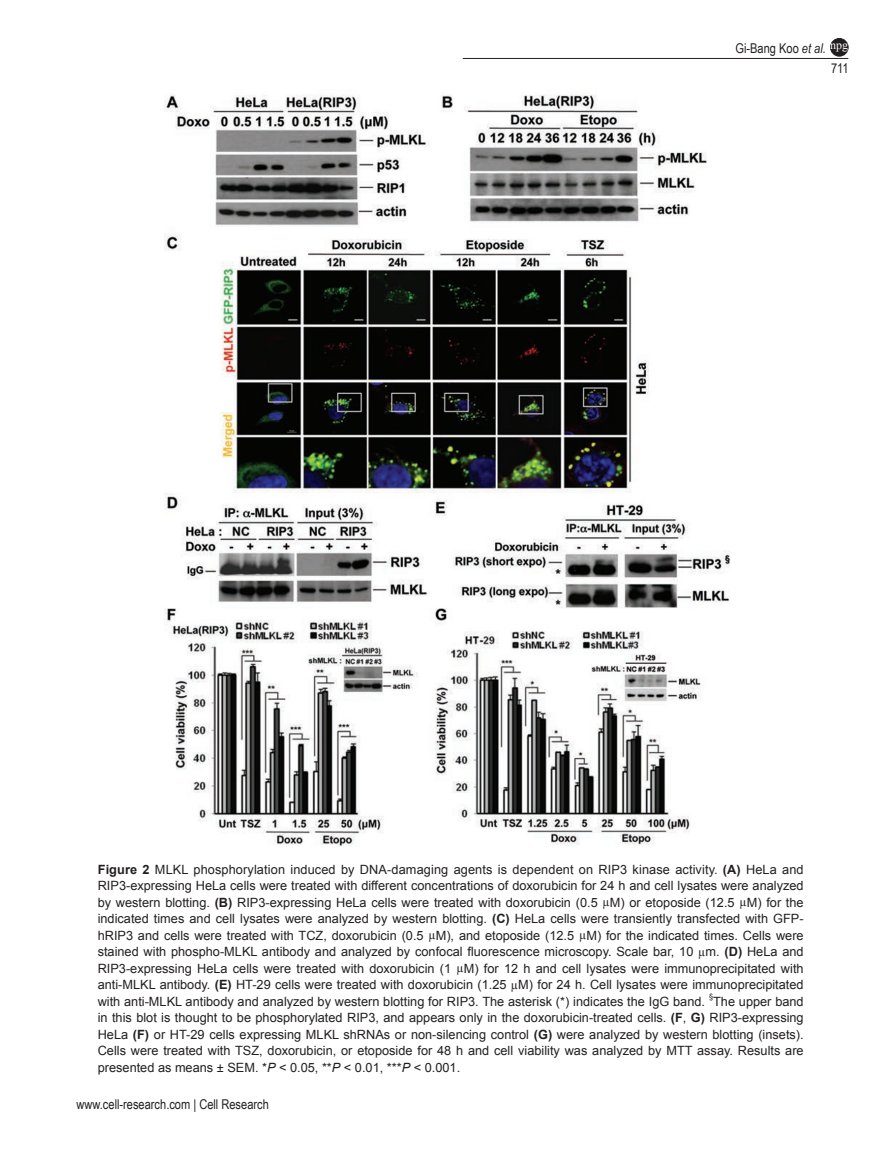
<style>
.page{position:relative;width:893px;height:1170px;background:#fff}
.page>*{position:absolute;margin:0;border:0;box-sizing:border-box;transform-origin:0 0}
.t1{font:13.5px "Arial Narrow";color:#231f20}
.t2{font:12.75px/16.5px "Arial";color:#231f20;text-align:justify}
.t3{font:12.75px "Arial MT2";color:#231f20}
.t4{font:12px "Times New Roman";color:#fff}
.t5{font:7.5px "Arial";color:#231f20}
.s1{font-style:italic}
.s2{font-weight:700}
.s3{font-family:"Times New Roman"}
.s4{font-family:"Arial"}
.s5{font-family:"Arial";font-weight:700}
</style>
<div class="page">
<hr style="left:463px;top:58px;width:385px;height:1px;background:#231f20">
<div style="left:830px;top:38px;width:18px;height:18px;background:#231f20;border-radius:50%"></div>
<div style="left:830px;top:38px;width:18px;height:18px;border:1px solid #231f20;border-radius:50%"></div>
<img style="left:165px;top:94px;width:565px;height:752px">
<p class="t1" style="left:735px;top:39px;width:92px">Gi-Bang Koo <span class="s1">et al.</span></p>
<p class="t4" style="left:830px;top:37px;width:19px">npg</p>
<p class="t1" style="left:831px;top:58px;width:19px">711</p>
<p class="t2" style="left:98px;top:860px;width:707px"><span class="s2">Figure 2</span> MLKL phosphorylation induced by DNA-damaging agents is dependent on RIP3 kinase activity. <span class="s2">(A)</span> HeLa and RIP3-expressing HeLa cells were treated with different concentrations of doxorubicin for 24 h and cell lysates were analyzed by western blotting. <span class="s2">(B)</span> RIP3-expressing HeLa cells were treated with doxorubicin (0.5 <span class="s3">µ</span>M) or etoposide (12.5 <span class="s3">µ</span>M) for the indicated times and cell lysates were analyzed by western blotting. <span class="s2">(C)</span> HeLa cells were transiently transfected with GFP&shy;hRIP3 and cells were treated with TCZ, doxorubicin (0.5 <span class="s3">µ</span>M), and etoposide (12.5 <span class="s3">µ</span>M) for the indicated times. Cells were</p>
<p class="t3" style="left:98px;top:943px;width:707px">stained with phospho-MLKL antibody and analyzed by confocal fluorescence microscopy. Scale bar, 10 <span class="s3">µ</span><span class="s4">m.</span> <span class="s5">(D)</span> <span class="s4">HeLa and</span></p>
<p class="t2" style="left:98px;top:959px;width:707px">RIP3-expressing HeLa cells were treated with doxorubicin (1 <span class="s3">µ</span>M) for 12 h and cell lysates were immunoprecipitated with anti-MLKL antibody. <span class="s2">(E)</span> HT-29 cells were treated with doxorubicin (1.25 <span class="s3">µ</span>M) for 24 h. Cell lysates were immunoprecipitated with anti-MLKL antibody and analyzed by western blotting for RIP3. The asterisk (*) indicates the IgG band.</p>
<p class="t5" style="left:709px;top:991px;width:6px">§</p>
<p class="t2" style="left:98px;top:992px;width:707px;text-indent:615px">The upper band in this blot is thought to be phosphorylated RIP3, and appears only in the doxorubicin-treated cells. <span class="s2">(F</span>, <span class="s2">G)</span> RIP3-expressing HeLa <span class="s2">(F)</span> or HT-29 cells expressing MLKL shRNAs or non-silencing control <span class="s2">(G)</span> were analyzed by western blotting (insets).<br>Cells were treated with TSZ, doxorubicin, or etoposide for 48 h and cell viability was analyzed by MTT assay. Results are presented as means ± SEM. *<span class="s1">P</span> &lt; 0.05, **<span class="s1">P</span> &lt; 0.01, ***<span class="s1">P</span> &lt; 0.001.</p>
<p class="t1" style="left:77px;top:1094px;width:194px">www.cell-research.com | Cell Research</p>
</div>
